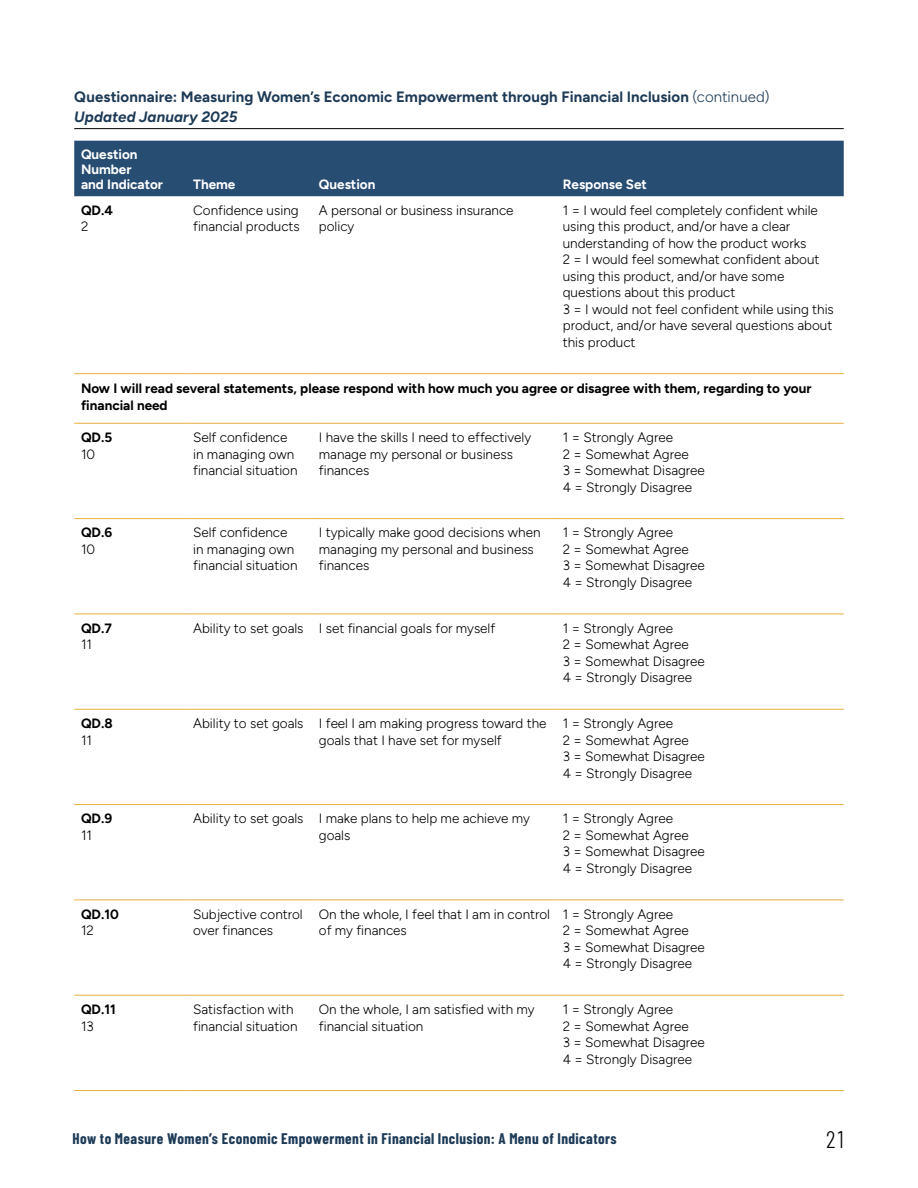
<style>
.page{position:relative;width:918px;height:1188px;background:#fff}
.page>*{position:absolute;margin:0;border:0;box-sizing:border-box;transform-origin:0 0}
.t1{font:300 24px "Barlow Condensed";color:#000}
.Figure_Title_-_No_Number{font:700 15px/19.5px "Figtree";letter-spacing:.01em;color:#1d3a56}
.t2{font:700 15px "Barlow Condensed";letter-spacing:.03em;color:#1d3a56}
.Body{font:300 13.5px/16.5px "Figtree";color:#000}
.Body-2{font:700 13.5px/16.5px "Figtree";color:#000}
.t3{font:700 13.5px/15px "Figtree";color:#fff}
.s1{font-weight:300}
.s2{font-style:italic}
</style>
<div class="page">
<div style="left:74px;top:141px;width:770px;height:55px;background:#284d72"></div>
<hr style="left:74px;top:373px;width:112px;height:1px;background:#e7b03b">
<hr style="left:186px;top:373px;width:126px;height:1px;background:#e7b03b">
<hr style="left:312px;top:373px;width:244px;height:1px;background:#e7b03b">
<hr style="left:556px;top:373px;width:288px;height:1px;background:#e7b03b">
<hr style="left:74px;top:423px;width:112px;height:1px;background:#e7b03b">
<hr style="left:186px;top:423px;width:126px;height:1px;background:#e7b03b">
<hr style="left:312px;top:423px;width:244px;height:1px;background:#e7b03b">
<hr style="left:556px;top:423px;width:288px;height:1px;background:#e7b03b">
<hr style="left:74px;top:518px;width:112px;height:1px;background:#e7b03b">
<hr style="left:186px;top:518px;width:126px;height:1px;background:#e7b03b">
<hr style="left:312px;top:518px;width:244px;height:1px;background:#e7b03b">
<hr style="left:556px;top:518px;width:288px;height:1px;background:#e7b03b">
<hr style="left:74px;top:614px;width:112px;height:1px;background:#e7b03b">
<hr style="left:186px;top:614px;width:126px;height:1px;background:#e7b03b">
<hr style="left:312px;top:614px;width:244px;height:1px;background:#e7b03b">
<hr style="left:556px;top:614px;width:288px;height:1px;background:#e7b03b">
<hr style="left:74px;top:709px;width:112px;height:1px;background:#e7b03b">
<hr style="left:186px;top:709px;width:126px;height:1px;background:#e7b03b">
<hr style="left:312px;top:709px;width:244px;height:1px;background:#e7b03b">
<hr style="left:556px;top:709px;width:288px;height:1px;background:#e7b03b">
<hr style="left:74px;top:804px;width:112px;height:1px;background:#e7b03b">
<hr style="left:186px;top:804px;width:126px;height:1px;background:#e7b03b">
<hr style="left:312px;top:804px;width:244px;height:1px;background:#e7b03b">
<hr style="left:556px;top:804px;width:288px;height:1px;background:#e7b03b">
<hr style="left:74px;top:900px;width:112px;height:1px;background:#e7b03b">
<hr style="left:186px;top:900px;width:126px;height:1px;background:#e7b03b">
<hr style="left:312px;top:900px;width:244px;height:1px;background:#e7b03b">
<hr style="left:556px;top:900px;width:288px;height:1px;background:#e7b03b">
<hr style="left:74px;top:995px;width:112px;height:1px;background:#e7b03b">
<hr style="left:186px;top:995px;width:126px;height:1px;background:#e7b03b">
<hr style="left:312px;top:995px;width:244px;height:1px;background:#e7b03b">
<hr style="left:556px;top:995px;width:288px;height:1px;background:#e7b03b">
<hr style="left:74px;top:1090px;width:112px;height:1px;background:#e7b03b">
<hr style="left:186px;top:1090px;width:126px;height:1px;background:#e7b03b">
<hr style="left:312px;top:1090px;width:244px;height:1px;background:#e7b03b">
<hr style="left:556px;top:1090px;width:288px;height:1px;background:#e7b03b">
<hr style="left:74px;top:128px;width:770px;height:1px;background:#000">
<p class="Figure_Title_-_No_Number" style="left:74px;top:87px;width:697px">Questionnaire: Measuring Women’s Economic Empowerment through Financial Inclusion <span class="s1">(continued)<br></span><span class="s2">Updated January 2025</span></p>
<p class="t3" style="left:81px;top:147px;width:84px">Question<br>Number<br>and Indicator</p>
<p class="t3" style="left:193px;top:177px;width:44px">Theme</p>
<p class="t3" style="left:319px;top:177px;width:58px">Question</p>
<p class="t3" style="left:563px;top:177px;width:86px">Response Set</p>
<p class="Body" style="left:193px;top:202px;width:108px">Confidence using financial products</p>
<p class="Body" style="left:319px;top:202px;width:196px">A personal or business insurance policy</p>
<p class="Body" style="left:563px;top:202px;width:273px">1 = I would feel completely confident while using this product, and/or have a clear understanding of how the product works<br>2 = I would feel somewhat confident about using this product, and/or have some questions about this product<br>3 = I would not feel confident while using this product, and/or have several questions about this product</p>
<p class="Body-2" style="left:81px;top:380px;width:732px">Now I will read several statements, please respond with how much you agree or disagree with them, regarding to your financial need</p>
<p class="Body-2" style="left:81px;top:429px;width:33px">QD.5</p>
<p class="Body" style="left:81px;top:446px;width:16px">10</p>
<p class="Body-2" style="left:81px;top:202px;width:33px">QD.4</p>
<p class="Body" style="left:81px;top:218px;width:9px">2</p>
<p class="Body" style="left:193px;top:429px;width:106px">Self confidence in managing own financial situation</p>
<p class="Body" style="left:319px;top:429px;width:214px">I have the skills I need to effectively manage my personal or business finances</p>
<p class="Body" style="left:563px;top:429px;width:144px">1 = Strongly Agree<br>2 = Somewhat Agree<br>3 = Somewhat Disagree<br>4 = Strongly Disagree</p>
<p class="Body-2" style="left:81px;top:524px;width:33px">QD.6</p>
<p class="Body" style="left:81px;top:541px;width:16px">10</p>
<p class="Body" style="left:193px;top:524px;width:106px">Self confidence in managing own financial situation</p>
<p class="Body" style="left:319px;top:524px;width:223px">I typically make good decisions when managing my personal and business finances</p>
<p class="Body" style="left:563px;top:524px;width:144px">1 = Strongly Agree<br>2 = Somewhat Agree<br>3 = Somewhat Disagree<br>4 = Strongly Disagree</p>
<p class="Body-2" style="left:81px;top:620px;width:32px">QD.7</p>
<p class="Body" style="left:81px;top:636px;width:13px">11</p>
<p class="Body" style="left:193px;top:620px;width:112px">Ability to set goals</p>
<p class="Body" style="left:319px;top:620px;width:178px">I set financial goals for myself</p>
<p class="Body" style="left:563px;top:620px;width:144px">1 = Strongly Agree<br>2 = Somewhat Agree<br>3 = Somewhat Disagree<br>4 = Strongly Disagree</p>
<p class="Body-2" style="left:81px;top:715px;width:33px">QD.8</p>
<p class="Body" style="left:81px;top:732px;width:13px">11</p>
<p class="Body" style="left:193px;top:715px;width:112px">Ability to set goals</p>
<p class="Body" style="left:319px;top:715px;width:229px">I feel I am making progress toward the goals that I have set for myself</p>
<p class="Body" style="left:563px;top:715px;width:144px">1 = Strongly Agree<br>2 = Somewhat Agree<br>3 = Somewhat Disagree<br>4 = Strongly Disagree</p>
<p class="Body-2" style="left:81px;top:810px;width:33px">QD.9</p>
<p class="Body" style="left:81px;top:827px;width:13px">11</p>
<p class="Body" style="left:193px;top:810px;width:112px">Ability to set goals</p>
<p class="Body" style="left:319px;top:810px;width:213px">I make plans to help me achieve my goals</p>
<p class="Body" style="left:563px;top:810px;width:144px">1 = Strongly Agree<br>2 = Somewhat Agree<br>3 = Somewhat Disagree<br>4 = Strongly Disagree</p>
<p class="Body-2" style="left:81px;top:906px;width:39px">QD.10</p>
<p class="Body" style="left:81px;top:922px;width:14px">12</p>
<p class="Body" style="left:193px;top:906px;width:111px">Subjective control over finances</p>
<p class="Body" style="left:319px;top:906px;width:233px">On the whole, I feel that I am in control of my finances</p>
<p class="Body" style="left:563px;top:906px;width:144px">1 = Strongly Agree<br>2 = Somewhat Agree<br>3 = Somewhat Disagree<br>4 = Strongly Disagree</p>
<p class="Body-2" style="left:81px;top:1001px;width:36px">QD.11</p>
<p class="Body" style="left:81px;top:1018px;width:14px">13</p>
<p class="Body" style="left:193px;top:1001px;width:106px">Satisfaction with financial situation</p>
<p class="Body" style="left:319px;top:1001px;width:217px">On the whole, I am satisfied with my financial situation</p>
<p class="Body" style="left:563px;top:1001px;width:144px">1 = Strongly Agree<br>2 = Somewhat Agree<br>3 = Somewhat Disagree<br>4 = Strongly Disagree</p>
<p class="t2" style="left:73px;top:1128px;width:546px">How to Measure Women’s Economic Empowerment in Financial Inclusion: A Menu of Indicators</p>
<h1 class="t1" style="left:826px;top:1122px;width:19px">21</h1>
</div>
